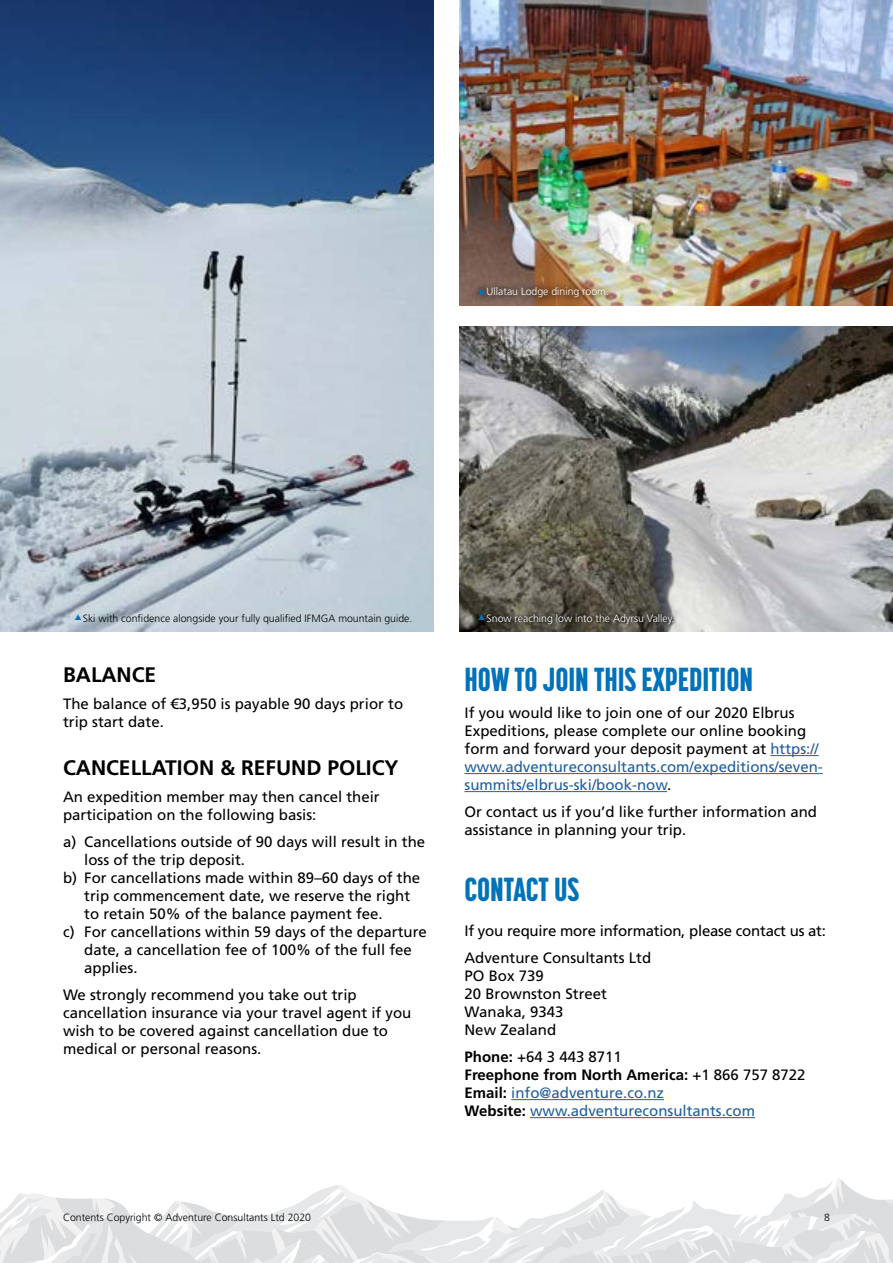
<style>
.page{position:relative;width:893px;height:1263px;background:#fff}
.page>*{position:absolute;margin:0;border:0;box-sizing:border-box;transform-origin:0 0}
.t1{font:800 33px "Korolev Compressed";color:#0072b9}
.t2{font:700 21px "Frutiger LT Std";color:#000}
.t3{font:15px/18px "Frutiger LT Std";color:#000}
.t4{font:15px/18px "Frutiger LT Std";color:#215e9e}
.t5{font:300 10.5px "Frutiger LT Std";color:#000}
.t6{font:300 10.5px "Frutiger LT Std";color:#fff}
.s1{color:#215e9e}
.s2{font-weight:700;color:#000}
.s3{color:#000}
</style>
<div class="page">
<svg style="left:0;top:1178px;width:893px;height:85px"></svg>
<hr style="left:770px;top:755px;width:49px;height:1px;background:#215e9e">
<hr style="left:464px;top:773px;width:359px;height:1px;background:#215e9e">
<hr style="left:464px;top:791px;width:203px;height:1px;background:#215e9e">
<hr style="left:511px;top:1099px;width:153px;height:1px;background:#215e9e">
<hr style="left:530px;top:1117px;width:225px;height:1px;background:#215e9e">
<img style="left:459px;top:326px;width:434px;height:305px">
<img style="left:0;top:0;width:434px;height:631px">
<img style="left:459px;top:0;width:434px;height:305px">
<svg style="left:471px;top:279px;width:145px;height:27px;background:#8f6c52"></svg>
<div style="left:478px;top:612px;width:199px;height:15px;background:#000;opacity:.75"></div>
<svg style="left:75px;top:615px;width:6px;height:5px"></svg>
<svg style="left:479px;top:288px;width:6px;height:6px"></svg>
<svg style="left:479px;top:615px;width:6px;height:5px"></svg>
<p class="t6" style="left:487px;top:286px;width:124px">Ullatau Lodge dining room.</p>
<p class="t5" style="left:83px;top:612px;width:331px">Ski with confidence alongside your fully qualified IFMGA mountain guide.</p>
<h2 class="t2" style="left:63px;top:662px;width:95px">BALANCE</h2>
<p class="t3" style="left:63px;top:695px;width:342px">The balance of €3,950 is payable 90 days prior to trip start date.</p>
<h2 class="t2" style="left:63px;top:755px;width:337px">CANCELLATION &amp; REFUND POLICY</h2>
<p class="t3" style="left:63px;top:787px;width:318px">An expedition member may then cancel their participation on the following basis:</p>
<p class="t3" style="left:63px;top:832px;width:364px">a) Cancellations outside of 90 days will result in the</p>
<p class="t3" style="left:84px;top:850px;width:162px">loss of the trip deposit.</p>
<p class="t3" style="left:63px;top:868px;width:359px">b) For cancellations made within 89–60 days of the</p>
<p class="t3" style="left:84px;top:886px;width:327px">trip commencement date, we reserve the right</p>
<p class="t3" style="left:84px;top:904px;width:300px">to retain 50% of the balance payment fee.</p>
<p class="t3" style="left:63px;top:922px;width:365px">c) For cancellations within 59 days of the departure</p>
<p class="t3" style="left:84px;top:940px;width:329px">date, a cancellation fee of 100% of the full fee</p>
<p class="t3" style="left:84px;top:958px;width:55px">applies.</p>
<p class="t3" style="left:63px;top:985px;width:350px">We strongly recommend you take out trip cancellation insurance via your travel agent if you wish to be covered against cancellation due to medical or personal reasons.</p>
<p class="t6" style="left:487px;top:612px;width:189px">Snow reaching low into the Adyrsu Valley.</p>
<h1 class="t1" style="left:464px;top:660px;width:290px">HOW TO JOIN THIS EXPEDITION</h1>
<p class="t3" style="left:464px;top:704px;width:360px">If you would like to join one of our 2020 Elbrus Expeditions, please complete our online booking form and forward your deposit payment at <span class="s1">https:// www.adventureconsultants.com/expeditions/seven&shy;summits/elbrus-ski/book-now</span>.</p>
<p class="t3" style="left:464px;top:803px;width:354px">Or contact us if you’d like further information and assistance in planning your trip.</p>
<h1 class="t1" style="left:464px;top:870px;width:116px">CONTACT US</h1>
<p class="t3" style="left:464px;top:917px;width:363px;line-height:27px">If you require more information, please contact us at:<br>Adventure Consultants Ltd</p>
<p class="t3" style="left:464px;top:967px;width:144px">PO Box 739<br>20 Brownston Street<br>Wanaka, 9343<br>New Zealand</p>
<p class="t4" style="left:464px;top:1048px;width:343px"><span class="s2">Phone:</span> <span class="s3">+64 3 443 8711<br></span><span class="s2">Freephone from North America:</span> <span class="s3">+1 866 757 8722<br></span><span class="s2">Email:</span> info@adventure.co.nz<br><span class="s2">Website:</span> www.adventureconsultants.com</p>
<p class="t5" style="left:63px;top:1211px;width:250px">Contents Copyright © Adventure Consultants Ltd 2020</p>
<p class="t5" style="left:824px;top:1211px;width:7px">8</p>
</div>
